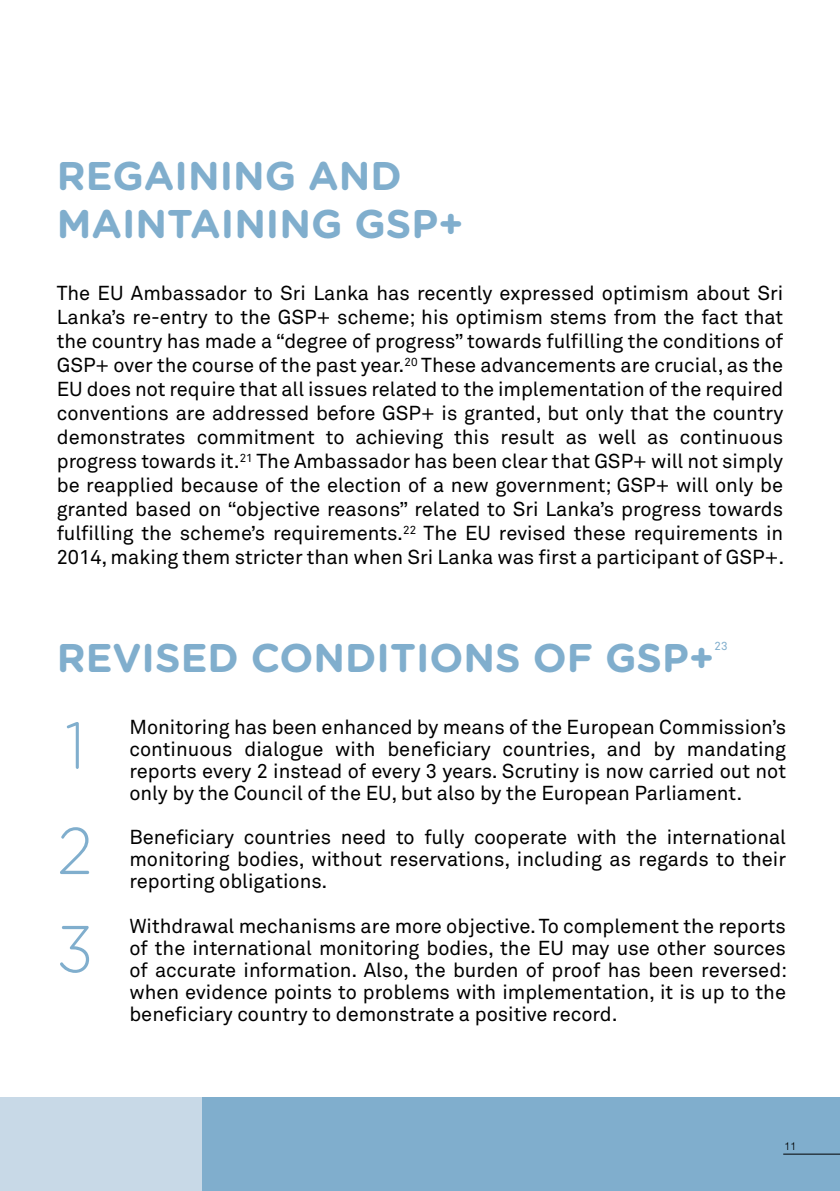
<style>
.page{position:relative;width:840px;height:1191px;background:#fff}
.page>*{position:absolute;margin:0;border:0;box-sizing:border-box;transform-origin:0 0}
.t1{font:300 66px/105.4px "Gotham Rounded";color:#80aecd;scale:.91 1}
.t2{font:700 40px/48.6px "Gotham Rounded";color:#80aecd}
.t3{font:20px/24px "Akkurat";color:#000;text-align:justify}
.t4{font:11.6px "Akkurat";color:#80aecd}
.t5{font:300 11px "Helvetica";color:#000}
</style>
<div class="page">
<div style="left:202px;top:1097px;width:637px;height:94px;background:#80aecd"></div>
<div style="left:1px;top:1097px;width:201px;height:94px;background:#c8d9e7"></div>
<hr style="left:782px;top:1153px;width:57px;height:1px;background:#000">
<h2 class="t2" style="left:57px;top:150px;width:408px">REGAINING AND<br>MAINTAINING GSP+</h2>
<p class="t3" style="left:57px;top:282px;width:728px">The EU Ambassador to Sri Lanka has recently expressed optimism about Sri Lanka’s re-entry to the GSP+ scheme; his optimism stems from the fact that the country has made a “degree of progress” towards fulfilling the conditions of GSP+ over the course of the past year.<sup>20</sup> These advancements are crucial, as the EU does not require that all issues related to the implementation of the required conventions are addressed before GSP+ is granted, but only that the country demonstrates commitment to achieving this result as well as continuous progress towards it.<sup>21</sup> The Ambassador has been clear that GSP+ will not simply be reapplied because of the election of a new government; GSP+ will only be granted based on “objective reasons” related to Sri Lanka’s progress towards fulfilling the scheme’s requirements.<sup>22</sup> The EU revised these requirements in 2014, making them stricter than when Sri Lanka was first a participant of GSP+.</p>
<h2 class="t2" style="left:57px;top:632px;width:659px">REVISED CONDITIONS OF GSP+</h2>
<p class="t4" style="left:714px;top:639px;width:15px">23</p>
<h1 class="t1" style="left:57px;top:689px;width:40px">1<br>2</h1>
<h1 class="t1" style="left:57px;top:893px;width:42px">3</h1>
<p class="t3" style="left:129px;top:716px;width:658px;line-height:22px">Monitoring has been enhanced by means of the European Commission’s continuous dialogue with beneficiary countries, and by mandating reports every 2 instead of every 3 years. Scrutiny is now carried out not only by the Council of the EU, but also by the European Parliament.</p>
<p class="t3" style="left:129px;top:826px;width:657px;line-height:22px">Beneficiary countries need to fully cooperate with the international monitoring bodies, without reservations, including as regards to their reporting obligations.</p>
<p class="t3" style="left:129px;top:915px;width:659px;line-height:22px">Withdrawal mechanisms are more objective. To complement the reports of the international monitoring bodies, the EU may use other sources of accurate information. Also, the burden of proof has been reversed: when evidence points to problems with implementation, it is up to the beneficiary country to demonstrate a positive record.</p>
<p class="t5" style="left:783px;top:1136px;width:14px">11</p>
</div>
